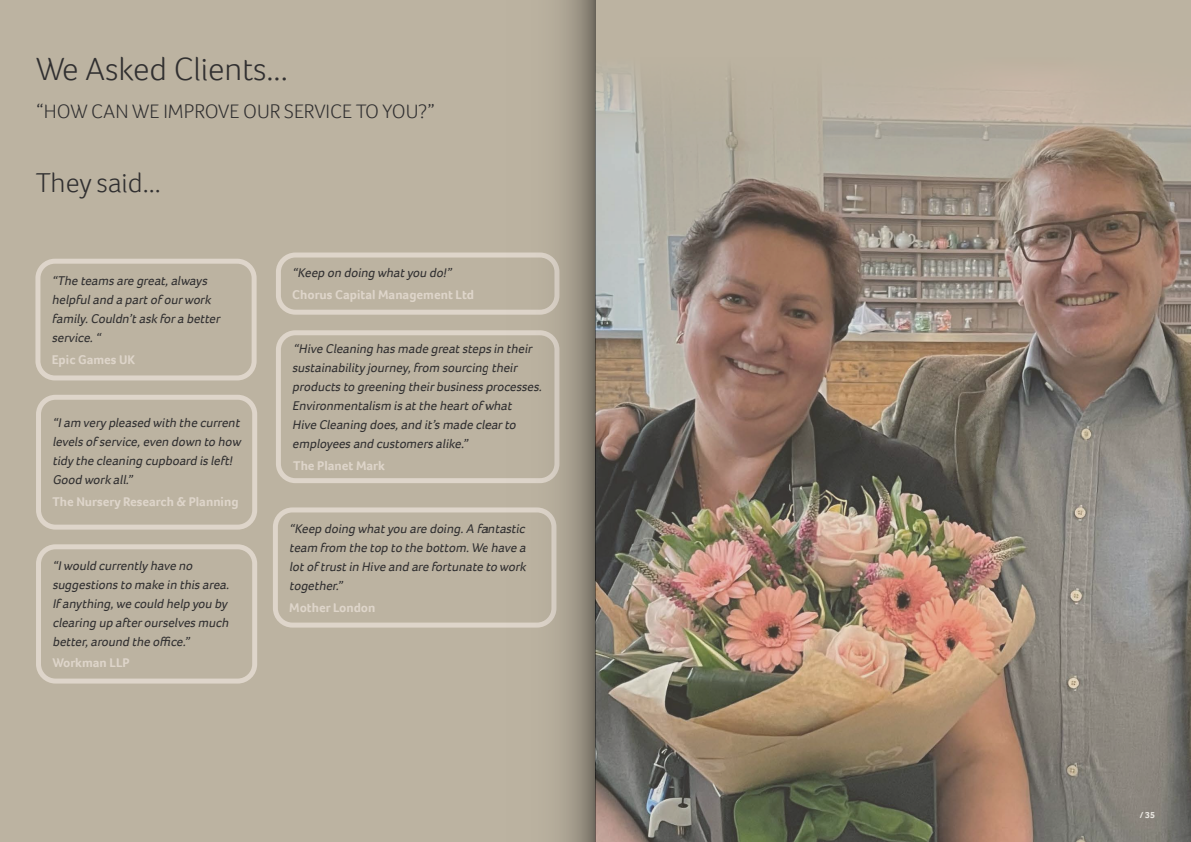
<style>
.page{position:relative;width:1191px;height:842px;background:#fff}
.page>*{position:absolute;margin:0;border:0;box-sizing:border-box;transform-origin:0 0}
.t1{font:300 33px "Foco";color:#302f30}
.t2{font:300 28px "Foco";color:#302f30}
.t3{font:300 20px "Foco";color:#302f30}
.t4{font:italic 13px/19px "Foco";color:#302f30}
.t5{font:700 13px "Foco";color:#ded5ca}
.t6{font:700 9px "Foco";color:#fff}
</style>
<div class="page">
<div style="left:0;top:0;width:488px;height:842px;background:#bcb3a1"></div>
<div style="left:35px;top:259px;width:222px;height:121px;border:5px solid #ded5ca;border-radius:17px"></div>
<div style="left:276px;top:252px;width:283px;height:63px;border:5px solid #ded5ca;border-radius:17px"></div>
<div style="left:36px;top:395px;width:221px;height:135px;border:5px solid #ded5ca;border-radius:17px"></div>
<div style="left:276px;top:330px;width:283px;height:153px;border:5px solid #ded5ca;border-radius:17px"></div>
<div style="left:273px;top:507px;width:283px;height:121px;border:5px solid #ded5ca;border-radius:17px"></div>
<div style="left:36px;top:544px;width:221px;height:139px;border:5px solid #ded5ca;border-radius:17px"></div>
<img style="left:595px;top:241px;width:596px;height:601px">
<svg style="left:595px;top:0;width:596px;height:241px;background:#aea495"></svg>
<svg style="left:488px;top:0;width:107px;height:842px;background:#afa796"></svg>
<h1 class="t1" style="left:36px;top:47px;width:253px">We Asked Clients...</h1>
<h3 class="t3" style="left:36px;top:98px;width:400px">“HOW CAN WE IMPROVE OUR SERVICE TO YOU?”</h3>
<h2 class="t2" style="left:36px;top:164px;width:126px">They said...</h2>
<p class="t4" style="left:52px;top:271px;width:173px">“The teamsare great,always helpfuland a partof ourwork family.Couldn’taskfora better service.“</p>
<p class="t5" style="left:52px;top:351px;width:85px">Epic Games UK</p>
<p class="t4" style="left:52px;top:413px;width:193px">“Iam verypleased with the current levelsof service,even down to how tidythe cleaning cupboard isleft!<br>Good workall.”</p>
<p class="t5" style="left:52px;top:493px;width:188px">The Nursery Research &amp; Planning</p>
<p class="t4" style="left:52px;top:556px;width:181px">“Iwould currentlyhave no suggestionsto make in thisarea.<br>If anything,we could help you by clearing up afterourselvesmuch better,around the office.”</p>
<p class="t5" style="left:52px;top:654px;width:79px">Workman LLP</p>
<p class="t4" style="left:292px;top:263px;width:164px">“Keep on doing whatyou do!”</p>
<p class="t5" style="left:292px;top:286px;width:183px">Chorus Capital Management Ltd</p>
<p class="t4" style="left:292px;top:339px;width:254px">“Hive Cleaning hasmade greatstepsin their sustainabilityjourney,from sourcing their productsto greening theirbusinessprocesses.<br>Environmentalism isatthe heartof what Hive Cleaning does,and it’smade clearto employeesand customersalike.”</p>
<p class="t5" style="left:293px;top:457px;width:93px">The Planet Mark</p>
<p class="t4" style="left:289px;top:519px;width:241px;text-align:justify">“Keep doing whatyou are doing.A fantastic team from the top to the bottom.We have a lotof trustin Hive and are fortunate to work together.”</p>
<p class="t5" style="left:289px;top:599px;width:88px">Mother London</p>
<p class="t6" style="left:1139px;top:809px;width:17px">/ 35</p>
</div>
